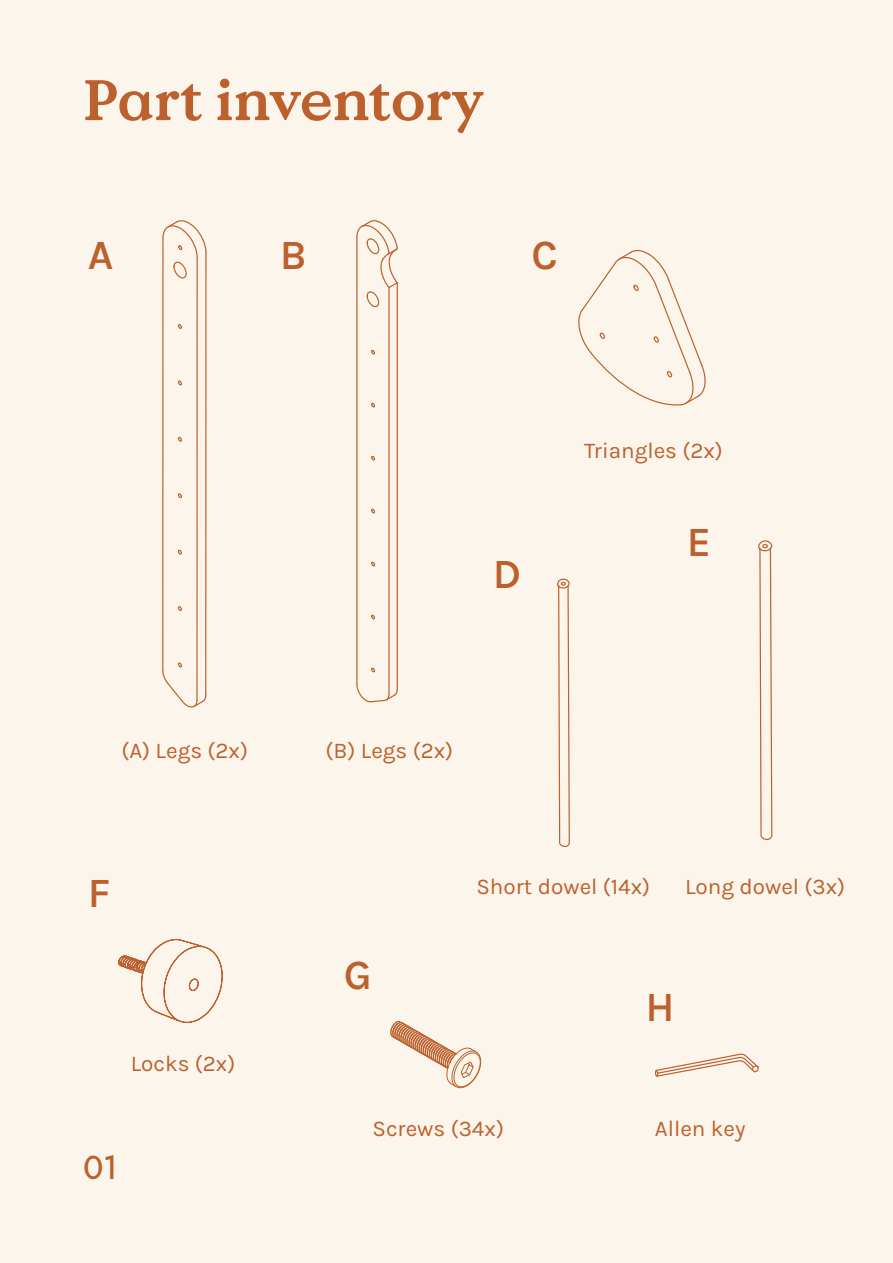
<style>
.page{position:relative;width:893px;height:1263px;background:#fcf5ec}
.page>*{position:absolute;margin:0;border:0;box-sizing:border-box;transform-origin:0 0}
.t1{font:700 57px "Value Serif Pro";color:#bc612d}
.t2{font:600 42px "Karla";color:#bc612d}
.t3{font:500 33px "Simpel";color:#bc612d}
.t4{font:22.5px "Karla";color:#bc612d}
</style>
<div class="page">
<svg style="left:655px;top:1053px;width:104px;height:24px"></svg>
<svg style="left:557px;top:578px;width:13px;height:269px"></svg>
<svg style="left:118px;top:939px;width:105px;height:84px"></svg>
<svg style="left:390px;top:1020px;width:92px;height:69px"></svg>
<svg style="left:758px;top:540px;width:15px;height:300px"></svg>
<svg style="left:356px;top:220px;width:42px;height:483px"></svg>
<hr style="left:162px;top:238px;width:2px;height:433px;background:#bc612d">
<hr style="left:196px;top:258px;width:2px;height:442px;background:#bc612d">
<hr style="left:205px;top:253px;width:2px;height:442px;background:#bc612d">
<svg style="left:177px;top:324px;width:5px;height:5px"></svg>
<svg style="left:177px;top:380px;width:5px;height:6px"></svg>
<svg style="left:177px;top:436px;width:5px;height:6px"></svg>
<svg style="left:177px;top:493px;width:5px;height:6px"></svg>
<svg style="left:177px;top:549px;width:5px;height:6px"></svg>
<svg style="left:177px;top:606px;width:5px;height:5px"></svg>
<svg style="left:162px;top:661px;width:45px;height:47px"></svg>
<svg style="left:162px;top:220px;width:45px;height:61px"></svg>
<svg style="left:578px;top:249px;width:128px;height:157px"></svg>
<h1 class="t1" style="left:83px;top:66px;width:402px">Part inventory</h1>
<h2 class="t2" style="left:88px;top:228px;width:27px">A</h2>
<h2 class="t2" style="left:280px;top:228px;width:28px">B</h2>
<h2 class="t2" style="left:532px;top:228px;width:28px">C</h2>
<p class="t4" style="left:121px;top:736px;width:128px">(A) Legs (2x)</p>
<h2 class="t2" style="left:493px;top:547px;width:30px">D</h2>
<p class="t4" style="left:326px;top:736px;width:129px">(B) Legs (2x)</p>
<p class="t4" style="left:584px;top:436px;width:140px">Triangles (2x)</p>
<h2 class="t2" style="left:687px;top:515px;width:26px">E</h2>
<h2 class="t2" style="left:88px;top:866px;width:24px">F</h2>
<p class="t4" style="left:131px;top:1049px;width:106px">Locks (2x)</p>
<h3 class="t3" style="left:83px;top:1146px;width:34px">01</h3>
<h2 class="t2" style="left:344px;top:947px;width:30px">G</h2>
<p class="t4" style="left:476px;top:872px;width:175px">Short dowel (14x)</p>
<p class="t4" style="left:685px;top:872px;width:162px">Long dowel (3x)</p>
<h2 class="t2" style="left:645px;top:980px;width:31px">H</h2>
<p class="t4" style="left:372px;top:1114px;width:133px">Screws (34x)</p>
<p class="t4" style="left:655px;top:1114px;width:92px">Allen key</p>
</div>
